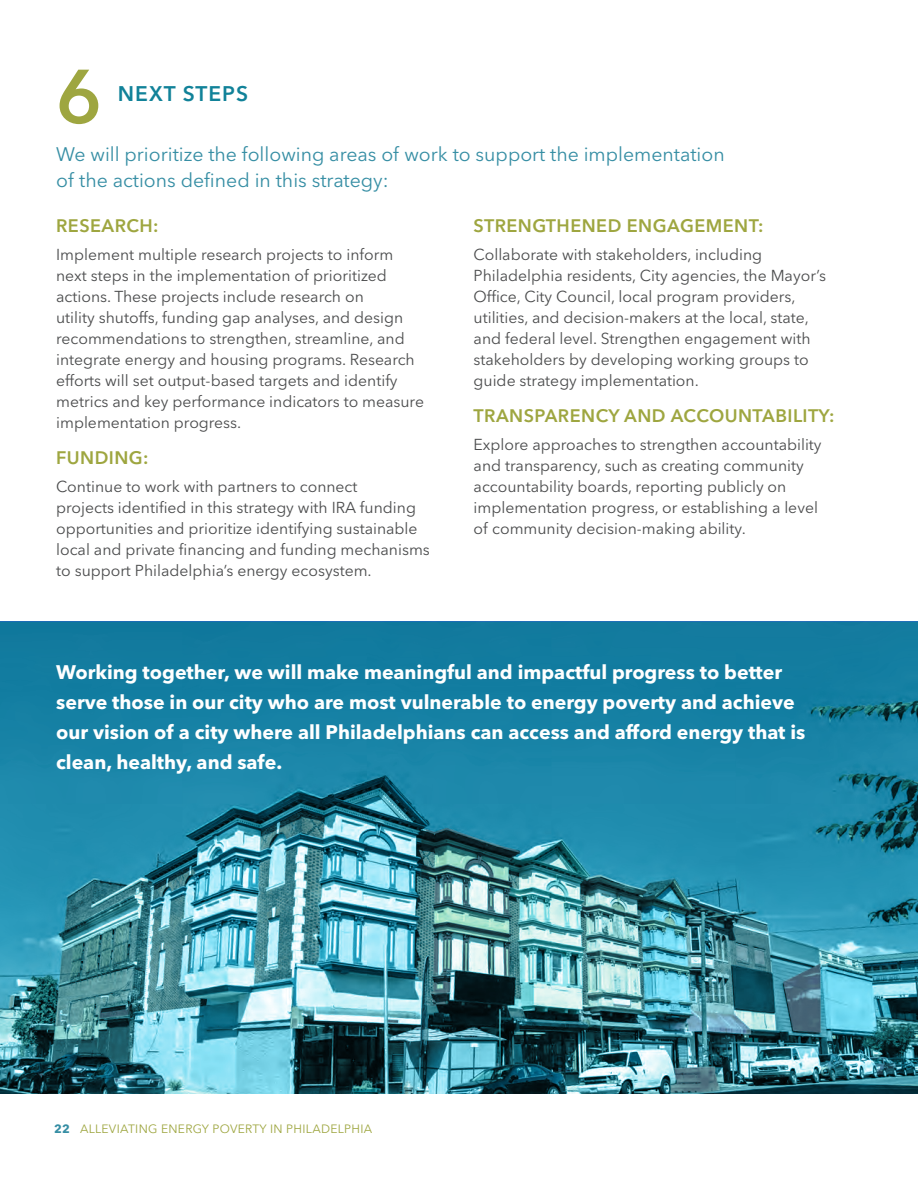
<style>
.page{position:relative;width:918px;height:1188px;background:#fff}
.page>*{position:absolute;margin:0;border:0;box-sizing:border-box;transform-origin:0 0}
.t1{font:600 75px "Avenir Next LT Pro";color:#9ea640}
.t2{font:600 21px "Avenir Next LT Pro";letter-spacing:.05em;color:#118299}
.t3{font:700 19.5px/30px "Avenir Next LT Pro";color:#fff}
.t4{font:19.5px/25.5px "Avenir Next LT Pro";color:#368ea4}
.t5{font:600 18px "Avenir Next LT Pro";letter-spacing:.025em;color:#9ea640}
.t6{font:15.75px/21px "Avenir Next LT Pro";color:#4b4c4d}
.t7{font:12px "Avenir Next LT Pro";letter-spacing:.025em;color:#9ea640}
.s1{font-weight:700;color:#368ea4}
</style>
<div class="page">
<svg style="left:0;top:622px;width:918px;height:472px;background:#3289a1"></svg>
<p class="t1" style="left:56px;top:51px;width:47px">6</p>
<p class="t2" style="left:118px;top:81px;width:132px">NEXT STEPS</p>
<p class="t4" style="left:56px;top:142px;width:670px">We will prioritize the following areas of work to support the implementation of the actions defined in this strategy:</p>
<p class="t5" style="left:56px;top:215px;width:104px">RESEARCH:</p>
<p class="t6" style="left:56px;top:244px;width:369px">Implement multiple research projects to inform next steps in the implementation of prioritized actions. These projects include research on<br>utility shutoffs, funding gap analyses, and design recommendations to strengthen, streamline, and integrate energy and housing programs. Research efforts will set output-based targets and identify metrics and key performance indicators to measure implementation progress.</p>
<p class="t5" style="left:56px;top:447px;width:94px">FUNDING:</p>
<p class="t6" style="left:56px;top:476px;width:375px">Continue to work with partners to connect<br>projects identified in this strategy with IRA funding opportunities and prioritize identifying sustainable local and private financing and funding mechanisms to support Philadelphia’s energy ecosystem.</p>
<p class="t5" style="left:474px;top:215px;width:291px">STRENGTHENED ENGAGEMENT:</p>
<p class="t6" style="left:474px;top:244px;width:354px">Collaborate with stakeholders, including Philadelphia residents, City agencies, the Mayor’s Office, City Council, local program providers, utilities, and decision-makers at the local, state, and federal level. Strengthen engagement with stakeholders by developing working groups to guide strategy implementation.</p>
<p class="t5" style="left:474px;top:405px;width:363px">TRANSPARENCY AND ACCOUNTABILITY:</p>
<p class="t6" style="left:474px;top:434px;width:350px">Explore approaches to strengthen accountability and transparency, such as creating community accountability boards, reporting publicly on implementation progress, or establishing a level of community decision-making ability.</p>
<p class="t3" style="left:56px;top:657px;width:751px">Working together, we will make meaningful and impactful progress to better serve those in our city who are most vulnerable to energy poverty and achieve our vision of a city where all Philadelphians can access and afford energy that is clean, healthy, and safe.</p>
<p class="t7" style="left:54px;top:1121px;width:320px"><span class="s1">22</span> ALLEVIATING ENERGY POVERTY IN PHILADELPHIA</p>
</div>
